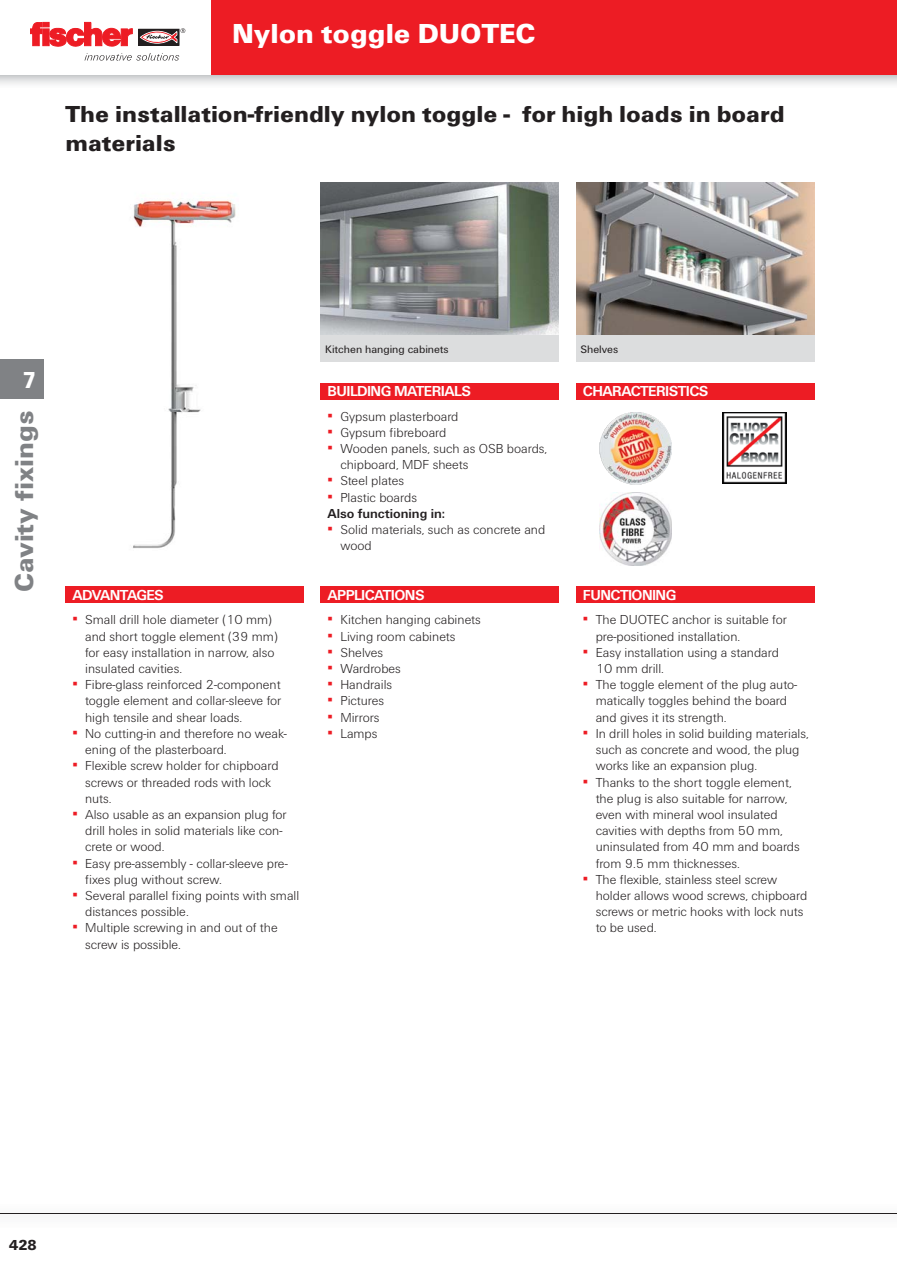
<style>
.page{position:relative;width:897px;height:1267px;background:#fff}
.page>*{position:absolute;margin:0;border:0;box-sizing:border-box;transform-origin:0 0}
.t1{font:900 28.5px "Fi We";color:#fff}
.t2{font:900 27px "Fi We";color:#808285}
.t3{font:900 24px/28.8px "Fi We";color:#231f20}
.t4{font:900 24px "Fi We";color:#fff;scale:.88 1}
.t5{font:700 15px "Fi We";letter-spacing:-.04em;color:#fff}
.t6{font:900 15px "Fi We";color:#231f20}
.t7{font:300 13.5px/16.2px "Fi We";color:#231f20}
.t8{font:700 13.5px/16.2px "Fi We";color:#231f20}
.t9{font:11.25px "Fi We";color:#231f20}
.s1{font-weight:400;color:#ed1c24}
.s2{font-weight:300}
</style>
<div class="page">
<img style="left:0;top:74px;width:896px;height:10px">
<div style="left:0;top:0;width:896px;height:74px;background:#ed1c24"></div>
<hr style="left:0;top:1213px;width:896px;height:1px;background:#231f20">
<img style="left:321px;top:182px;width:238px;height:153px">
<img style="left:576px;top:182px;width:238px;height:153px">
<img style="left:133px;top:193px;width:103px;height:355px">
<img style="left:599px;top:493px;width:72px;height:72px">
<div style="left:0;top:0;width:210px;height:74px;background:#fff"></div>
<svg style="left:140px;top:43px;width:37px;height:1px"></svg>
<div style="left:138px;top:29px;width:41px;height:17px;border:1px solid #231f20"></div>
<svg style="left:30px;top:22px;width:102px;height:25px"></svg>
<svg style="left:140px;top:28px;width:45px;height:15px"></svg>
<svg style="left:84px;top:53px;width:95px;height:8px"></svg>
<div style="left:0;top:359px;width:44px;height:40px;background:#808285"></div>
<div style="left:321px;top:335px;width:238px;height:26px;background:#dcddde"></div>
<div style="left:576px;top:335px;width:238px;height:26px;background:#dcddde"></div>
<img style="left:610px;top:412px;width:61px;height:72px">
<img style="left:722px;top:412px;width:64px;height:71px">
<div style="left:66px;top:586px;width:238px;height:17px;background:#ed1c24"></div>
<div style="left:321px;top:586px;width:238px;height:17px;background:#ed1c24"></div>
<div style="left:576px;top:586px;width:238px;height:17px;background:#ed1c24"></div>
<div style="left:321px;top:383px;width:238px;height:16px;background:#ed1c24"></div>
<div style="left:576px;top:383px;width:238px;height:16px;background:#ed1c24"></div>
<h1 class="t1" style="left:232px;top:18px;width:305px">Nylon toggle DUOTEC</h1>
<h3 class="t3" style="left:66px;top:100px;width:720px">The installation-friendly nylon toggle - for high loads in board materials</h3>
<h3 class="t4" style="left:23px;top:366px;width:16px">7</h3>
<h2 class="t2" style="left:9px;top:592px;width:183px;rotate:-90deg">Cavity fixings</h2>
<p class="t5" style="left:72px;top:586px;width:93px">ADVANTAGES</p>
<p class="t7" style="left:85px;top:612px;width:194px;text-indent:-13px"><span class="s1">▪</span> Small drill hole diameter (10 mm) and short toggle element (39 mm) for easy installation in narrow, also insulated cavities.</p>
<p class="t7" style="left:85px;top:677px;width:198px;text-align:justify;text-indent:-13px"><span class="s1">▪</span> Fibre-glass reinforced 2-component toggle element and collar-sleeve for high tensile and shear loads.</p>
<p class="t7" style="left:85px;top:725px;width:203px;text-indent:-13px"><span class="s1">▪</span> No cutting-in and therefore no weak&shy;ening of the plasterboard.</p>
<p class="t7" style="left:85px;top:758px;width:195px;text-indent:-13px"><span class="s1">▪</span> Flexible screw holder for chipboard screws or threaded rods with lock nuts.</p>
<p class="t7" style="left:85px;top:806px;width:203px;text-indent:-13px"><span class="s1">▪</span> Also usable as an expansion plug for drill holes in solid materials like con&shy;crete or wood.</p>
<p class="t7" style="left:85px;top:855px;width:204px;text-indent:-13px"><span class="s1">▪</span> Easy pre-assembly - collar-sleeve pre&shy;fixes plug without screw.</p>
<p class="t7" style="left:85px;top:887px;width:215px;text-indent:-13px"><span class="s1">▪</span> Several parallel fixing points with small distances possible.</p>
<p class="t7" style="left:85px;top:920px;width:194px;text-indent:-13px"><span class="s1">▪</span> Multiple screwing in and out of the screw is possible.</p>
<p class="t9" style="left:325px;top:342px;width:125px">Kitchen hanging cabinets</p>
<p class="t9" style="left:580px;top:342px;width:39px">Shelves</p>
<p class="t5" style="left:327px;top:382px;width:145px">BUILDING MATERIALS</p>
<p class="t7" style="left:327px;top:408px;width:132px"><span class="s1">▪</span> Gypsum plasterboard</p>
<p class="t7" style="left:327px;top:424px;width:120px"><span class="s1">▪</span> Gypsum fibreboard</p>
<p class="t7" style="left:340px;top:440px;width:208px;text-indent:-13px"><span class="s1">▪</span> Wooden panels, such as OSB boards, chipboard, MDF sheets</p>
<p class="t7" style="left:327px;top:473px;width:78px"><span class="s1">▪</span> Steel plates</p>
<p class="t8" style="left:327px;top:489px;width:119px"><span class="s1">▪</span> <span class="s2">Plastic boards<br></span>Also functioning in:</p>
<p class="t7" style="left:340px;top:521px;width:206px;text-indent:-13px"><span class="s1">▪</span> Solid materials, such as concrete and wood</p>
<p class="t5" style="left:327px;top:586px;width:98px">APPLICATIONS</p>
<p class="t7" style="left:327px;top:612px;width:155px"><span class="s1">▪</span> Kitchen hanging cabinets</p>
<p class="t7" style="left:327px;top:628px;width:129px"><span class="s1">▪</span> Living room cabinets</p>
<p class="t7" style="left:327px;top:644px;width:57px"><span class="s1">▪</span> Shelves</p>
<p class="t7" style="left:327px;top:660px;width:75px"><span class="s1">▪</span> Wardrobes</p>
<p class="t7" style="left:327px;top:677px;width:66px"><span class="s1">▪</span> Handrails</p>
<p class="t7" style="left:327px;top:693px;width:58px"><span class="s1">▪</span> Pictures</p>
<p class="t7" style="left:327px;top:709px;width:53px"><span class="s1">▪</span> Mirrors</p>
<p class="t7" style="left:327px;top:725px;width:51px"><span class="s1">▪</span> Lamps</p>
<p class="t5" style="left:583px;top:382px;width:127px">CHARACTERISTICS</p>
<p class="t5" style="left:583px;top:586px;width:95px">FUNCTIONING</p>
<p class="t7" style="left:595px;top:612px;width:193px;text-indent:-13px"><span class="s1">▪</span> The DUOTEC anchor is suitable for pre-positioned installation.</p>
<p class="t7" style="left:595px;top:644px;width:185px;text-indent:-13px"><span class="s1">▪</span> Easy installation using a standard<br>10 mm drill.</p>
<p class="t7" style="left:595px;top:677px;width:203px;text-indent:-13px"><span class="s1">▪</span> The toggle element of the plug auto&shy;matically toggles behind the board and gives it its strength.</p>
<p class="t7" style="left:595px;top:725px;width:214px;text-indent:-13px"><span class="s1">▪</span> In drill holes in solid building materials, such as concrete and wood, the plug works like an expansion plug.</p>
<p class="t7" style="left:595px;top:774px;width:205px;text-indent:-13px"><span class="s1">▪</span> Thanks to the short toggle element, the plug is also suitable for narrow, even with mineral wool insulated cavities with depths from 50 mm, uninsulated from 40 mm and boards from 9.5 mm thicknesses.</p>
<p class="t7" style="left:595px;top:871px;width:213px;text-indent:-13px"><span class="s1">▪</span> The flexible, stainless steel screw holder allows wood screws, chipboard screws or metric hooks with lock nuts to be used.</p>
<p class="t6" style="left:9px;top:1235px;width:29px">428</p>
</div>
